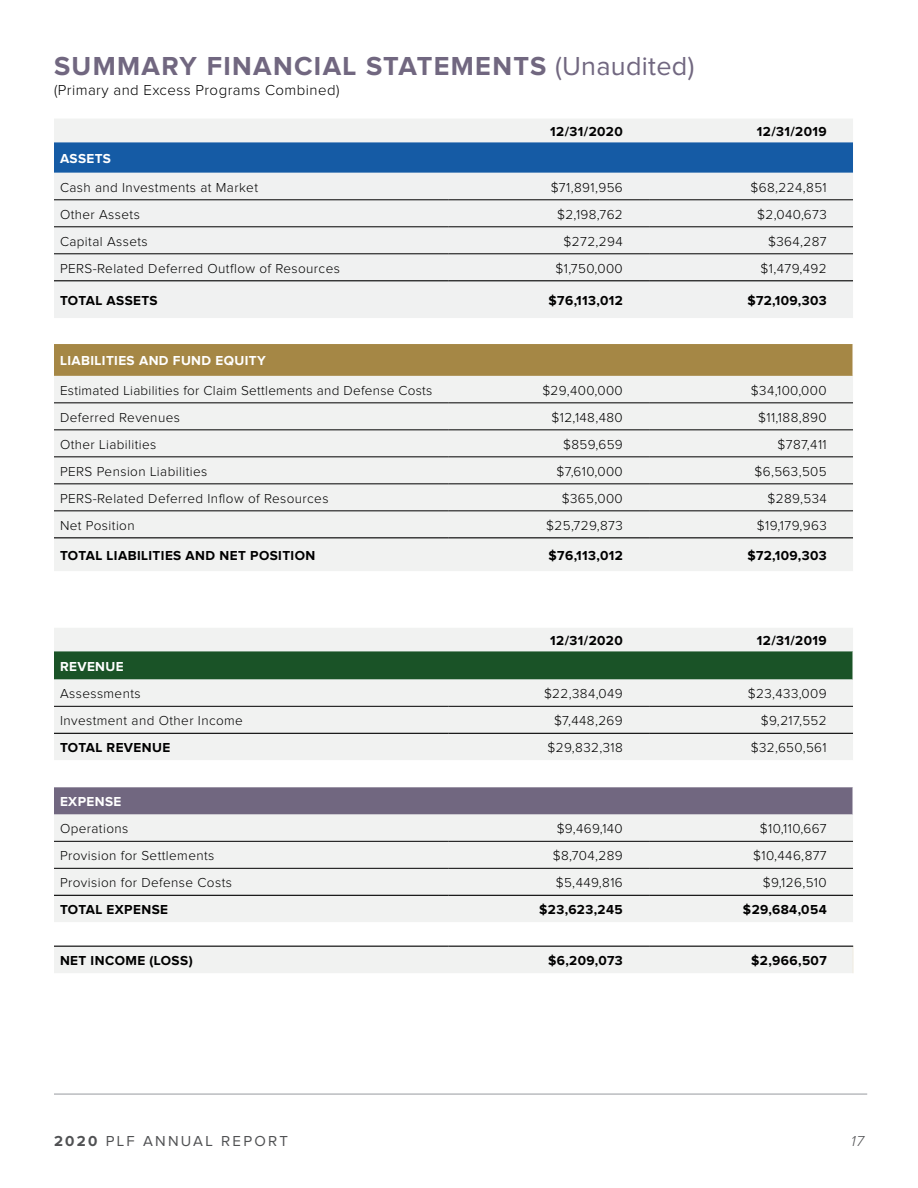
<style>
.page{position:relative;width:918px;height:1188px;background:#fff}
.page>*{position:absolute;margin:0;border:0;box-sizing:border-box;transform-origin:0 0}
.t1{font:700 27px "Proxima Nova";letter-spacing:.05em;color:#716780}
.t2{font:300 15px "Proxima Nova";letter-spacing:.03em;color:#000}
.t3{font:15px "Proxima Nova";letter-spacing:.15em;color:#505153}
.t4{font:italic 300 15px "Proxima Nova";color:#505153}
.t5{font:300 13.5px "Proxima Nova";letter-spacing:.03em;color:#000}
.t6{font:700 13.5px "Proxima Nova";letter-spacing:.03em;color:#000}
.t7{font:700 13.5px "Proxima Nova";letter-spacing:.03em;color:#fff}
.s1{font-weight:400}
.s2{font-weight:700}
</style>
<div class="page">
<hr style="left:54px;top:1093px;width:813px;height:2px;background:#babcbf">
<div style="left:54px;top:119px;width:799px;height:854px;background:#f1f2f1"></div>
<div style="left:54px;top:142px;width:799px;height:31px;background:#155ba5"></div>
<div style="left:54px;top:173px;width:799px;height:145px;background:#f0f1f1"></div>
<svg style="left:54px;top:318px;width:799px;height:628px;fill:#f1f2f1"></svg>
<div style="left:54px;top:344px;width:799px;height:32px;background:#a58745"></div>
<div style="left:54px;top:651px;width:799px;height:28px;background:#1a5327"></div>
<div style="left:54px;top:787px;width:799px;height:27px;background:#716780"></div>
<svg style="left:853px;top:947px;width:1px;height:26px"></svg>
<hr style="left:54px;top:200px;width:394px;height:1px;background:#000">
<hr style="left:448px;top:200px;width:201px;height:1px;background:#000">
<hr style="left:649px;top:200px;width:204px;height:1px;background:#000">
<hr style="left:54px;top:227px;width:394px;height:1px;background:#000">
<hr style="left:448px;top:227px;width:201px;height:1px;background:#000">
<hr style="left:649px;top:227px;width:204px;height:1px;background:#000">
<hr style="left:54px;top:254px;width:394px;height:1px;background:#000">
<hr style="left:448px;top:254px;width:201px;height:1px;background:#000">
<hr style="left:649px;top:254px;width:204px;height:1px;background:#000">
<hr style="left:54px;top:280px;width:394px;height:1px;background:#000">
<hr style="left:448px;top:280px;width:201px;height:1px;background:#000">
<hr style="left:649px;top:280px;width:204px;height:1px;background:#000">
<hr style="left:54px;top:403px;width:394px;height:1px;background:#000">
<hr style="left:448px;top:403px;width:201px;height:1px;background:#000">
<hr style="left:649px;top:403px;width:204px;height:1px;background:#000">
<hr style="left:54px;top:430px;width:394px;height:1px;background:#000">
<hr style="left:448px;top:430px;width:201px;height:1px;background:#000">
<hr style="left:649px;top:430px;width:204px;height:1px;background:#000">
<hr style="left:54px;top:457px;width:394px;height:1px;background:#000">
<hr style="left:448px;top:457px;width:201px;height:1px;background:#000">
<hr style="left:649px;top:457px;width:204px;height:1px;background:#000">
<hr style="left:54px;top:484px;width:394px;height:1px;background:#000">
<hr style="left:448px;top:484px;width:201px;height:1px;background:#000">
<hr style="left:649px;top:484px;width:204px;height:1px;background:#000">
<hr style="left:54px;top:511px;width:394px;height:1px;background:#000">
<hr style="left:448px;top:511px;width:201px;height:1px;background:#000">
<hr style="left:649px;top:511px;width:204px;height:1px;background:#000">
<hr style="left:54px;top:537px;width:394px;height:1px;background:#000">
<hr style="left:448px;top:537px;width:201px;height:1px;background:#000">
<hr style="left:649px;top:537px;width:204px;height:1px;background:#000">
<hr style="left:54px;top:706px;width:394px;height:1px;background:#000">
<hr style="left:448px;top:706px;width:201px;height:1px;background:#000">
<hr style="left:649px;top:706px;width:204px;height:1px;background:#000">
<hr style="left:54px;top:733px;width:394px;height:1px;background:#000">
<hr style="left:448px;top:733px;width:201px;height:1px;background:#000">
<hr style="left:649px;top:733px;width:204px;height:1px;background:#000">
<hr style="left:54px;top:841px;width:394px;height:1px;background:#000">
<hr style="left:448px;top:841px;width:201px;height:1px;background:#000">
<hr style="left:649px;top:841px;width:204px;height:1px;background:#000">
<hr style="left:54px;top:868px;width:394px;height:1px;background:#000">
<hr style="left:448px;top:868px;width:201px;height:1px;background:#000">
<hr style="left:649px;top:868px;width:204px;height:1px;background:#000">
<hr style="left:54px;top:895px;width:394px;height:1px;background:#000">
<hr style="left:448px;top:895px;width:201px;height:1px;background:#000">
<hr style="left:649px;top:895px;width:204px;height:1px;background:#000">
<hr style="left:54px;top:946px;width:394px;height:1px;background:#000">
<hr style="left:448px;top:946px;width:201px;height:1px;background:#000">
<hr style="left:649px;top:946px;width:204px;height:1px;background:#000">
<h1 class="t1" style="left:54px;top:51px;width:642px">SUMMARY FINANCIAL STATEMENTS <span class="s1">(Unaudited)</span></h1>
<p class="t2" style="left:54px;top:82px;width:287px">(Primary and Excess Programs Combined)</p>
<p class="t6" style="left:550px;top:124px;width:74px">12/31/2020</p>
<p class="t6" style="left:757px;top:124px;width:71px">12/31/2019</p>
<p class="t7" style="left:60px;top:151px;width:53px">ASSETS</p>
<p class="t5" style="left:60px;top:180px;width:200px">Cash and Investments at Market</p>
<p class="t5" style="left:551px;top:180px;width:74px">$71,891,956</p>
<p class="t5" style="left:751px;top:180px;width:78px">$68,224,851</p>
<p class="t5" style="left:60px;top:207px;width:81px">Other Assets</p>
<p class="t5" style="left:557px;top:207px;width:67px">$2,198,762</p>
<p class="t5" style="left:757px;top:207px;width:71px">$2,040,673</p>
<p class="t5" style="left:60px;top:234px;width:89px">Capital Assets</p>
<p class="t5" style="left:564px;top:234px;width:61px">$272,294</p>
<p class="t5" style="left:768px;top:234px;width:60px">$364,287</p>
<p class="t5" style="left:60px;top:261px;width:281px">PERS-Related Deferred Outflow of Resources</p>
<p class="t5" style="left:556px;top:261px;width:69px">$1,750,000</p>
<p class="t5" style="left:761px;top:261px;width:68px">$1,479,492</p>
<p class="t6" style="left:60px;top:293px;width:99px">TOTAL ASSETS</p>
<p class="t6" style="left:549px;top:293px;width:76px">$76,113,012</p>
<p class="t6" style="left:747px;top:293px;width:81px">$72,109,303</p>
<p class="t7" style="left:60px;top:353px;width:207px">LIABILITIES AND FUND EQUITY</p>
<p class="t5" style="left:60px;top:383px;width:374px">Estimated Liabilities for Claim Settlements and Defense Costs</p>
<p class="t5" style="left:542px;top:383px;width:82px">$29,400,000</p>
<p class="t5" style="left:751px;top:383px;width:77px">$34,100,000</p>
<p class="t5" style="left:60px;top:410px;width:121px">Deferred Revenues</p>
<p class="t5" style="left:552px;top:410px;width:73px">$12,148,480</p>
<p class="t5" style="left:758px;top:410px;width:70px">$11,188,890</p>
<p class="t5" style="left:60px;top:437px;width:98px">Other Liabilities</p>
<p class="t5" style="left:563px;top:437px;width:61px">$859,659</p>
<p class="t5" style="left:778px;top:437px;width:51px">$787,411</p>
<p class="t5" style="left:60px;top:464px;width:149px">PERS Pension Liabilities</p>
<p class="t5" style="left:557px;top:464px;width:68px">$7,610,000</p>
<p class="t5" style="left:754px;top:464px;width:74px">$6,563,505</p>
<p class="t5" style="left:60px;top:491px;width:270px">PERS-Related Deferred Inflow of Resources</p>
<p class="t5" style="left:562px;top:491px;width:62px">$365,000</p>
<p class="t5" style="left:768px;top:491px;width:61px">$289,534</p>
<p class="t5" style="left:60px;top:518px;width:76px">Net Position</p>
<p class="t5" style="left:546px;top:518px;width:78px">$25,729,873</p>
<p class="t5" style="left:757px;top:518px;width:71px">$19,179,963</p>
<p class="t6" style="left:60px;top:548px;width:257px">TOTAL LIABILITIES AND NET POSITION</p>
<p class="t6" style="left:549px;top:548px;width:76px">$76,113,012</p>
<p class="t6" style="left:747px;top:548px;width:81px">$72,109,303</p>
<p class="t6" style="left:550px;top:633px;width:74px">12/31/2020</p>
<p class="t6" style="left:757px;top:633px;width:71px">12/31/2019</p>
<p class="t7" style="left:60px;top:659px;width:65px">REVENUE</p>
<p class="t5" style="left:60px;top:686px;width:82px">Assessments</p>
<p class="t5" style="left:544px;top:686px;width:80px">$22,384,049</p>
<p class="t5" style="left:748px;top:686px;width:80px">$23,433,009</p>
<p class="t5" style="left:60px;top:713px;width:184px">Investment and Other Income</p>
<p class="t5" style="left:554px;top:713px;width:70px">$7,448,269</p>
<p class="t5" style="left:761px;top:713px;width:67px">$9,217,552</p>
<p class="t6" style="left:60px;top:740px;width:112px">TOTAL REVENUE</p>
<p class="t5" style="left:548px;top:740px;width:77px">$29,832,318</p>
<p class="t5" style="left:751px;top:740px;width:77px">$32,650,561</p>
<p class="t7" style="left:60px;top:794px;width:63px">EXPENSE</p>
<p class="t5" style="left:60px;top:821px;width:70px">Operations</p>
<p class="t5" style="left:557px;top:821px;width:68px">$9,469,140</p>
<p class="t5" style="left:760px;top:821px;width:68px">$10,110,667</p>
<p class="t5" style="left:60px;top:848px;width:156px">Provision for Settlements</p>
<p class="t5" style="left:553px;top:848px;width:72px">$8,704,289</p>
<p class="t5" style="left:753px;top:848px;width:75px">$10,446,877</p>
<p class="t5" style="left:60px;top:875px;width:173px">Provision for Defense Costs</p>
<p class="t5" style="left:556px;top:875px;width:69px">$5,449,816</p>
<p class="t5" style="left:763px;top:875px;width:66px">$9,126,510</p>
<p class="t6" style="left:60px;top:902px;width:110px">TOTAL EXPENSE</p>
<p class="t6" style="left:539px;top:902px;width:85px">$23,623,245</p>
<p class="t6" style="left:743px;top:902px;width:85px">$29,684,054</p>
<p class="t6" style="left:60px;top:953px;width:134px">NET INCOME (LOSS)</p>
<p class="t6" style="left:548px;top:953px;width:76px">$6,209,073</p>
<p class="t6" style="left:751px;top:953px;width:77px">$2,966,507</p>
<p class="t3" style="left:54px;top:1133px;width:235px"><span class="s2">2020</span> PLF ANNUAL REPORT</p>
<p class="t4" style="left:851px;top:1134px;width:14px">17</p>
</div>
